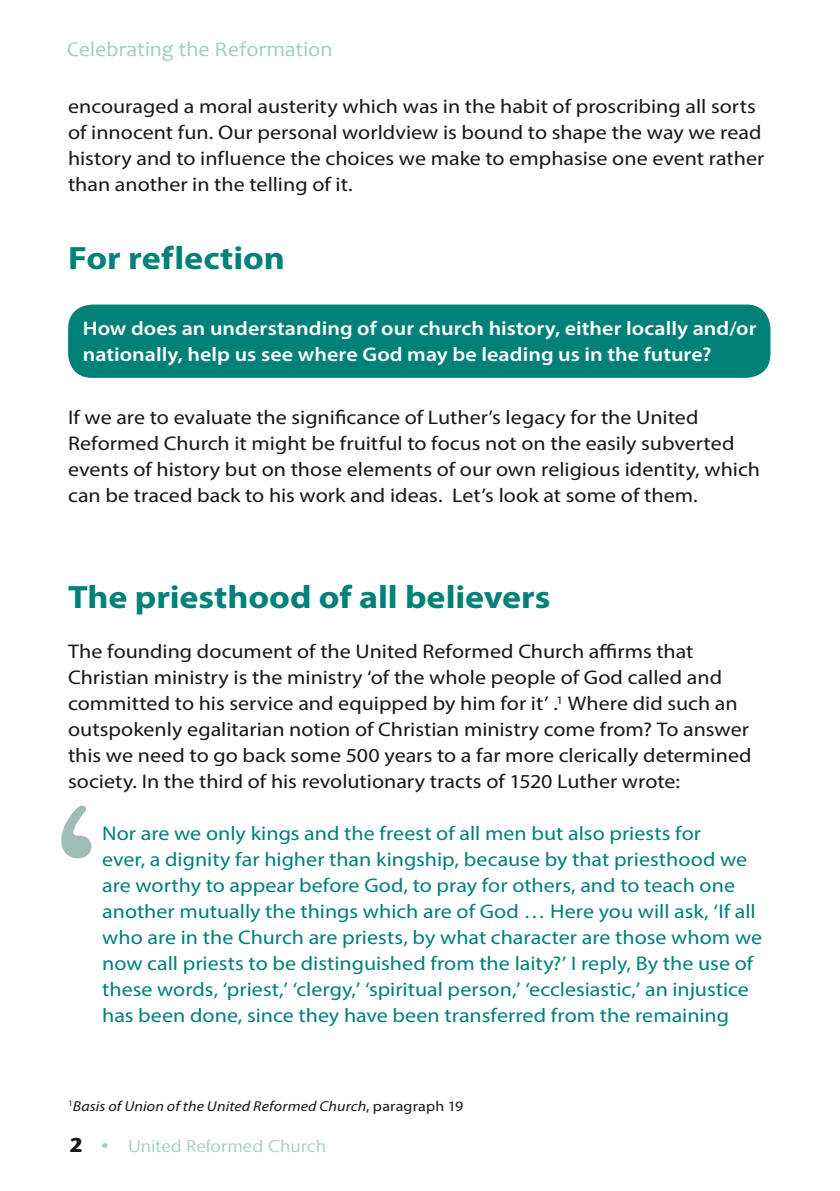
<style>
.page{position:relative;width:840px;height:1191px;background:#fff}
.page>*{position:absolute;margin:0;border:0;box-sizing:border-box;transform-origin:0 0}
.t1{font:180px "American Typewriter";color:#a0bcb7;scale:1.11 1}
.t2{font:700 32.4px "Myriad Pro";letter-spacing:-.005em;color:#008178;scale:1.11 1}
.t3{font:20.8px "Candara";color:#a1cfb8;scale:1.05 1}
.t4{font:19.8px/26px "Myriad Pro";color:#1a171c;scale:1.11 1}
.t5{font:19.8px/26px "Myriad Pro";color:#008178;scale:1.11 1}
.t6{font:600 19.8px/26px "Myriad Pro";letter-spacing:.005em;color:#fff;scale:1.11 1}
.t7{font:17.2px "Stone Sans IIITC Std";color:#a1cfb8;scale:1.05 1}
.t8{font:italic 14.4px "Myriad Pro";letter-spacing:.005em;color:#1a171c;scale:1.11 1}
.s1{font-style:normal}
.s2{font-weight:800;font-size:20px;color:#1a171c}
</style>
<div class="page">
<div style="left:68px;top:304px;width:702px;height:74px;background:#008178;border-radius:24px"></div>
<p class="t3" style="left:67px;top:36px;width:254px">Celebrating the Reformation</p>
<p class="t4" style="left:68px;top:93px;width:628px">encouraged a moral austerity which was in the habit of proscribing all sorts of innocent fun. Our personal worldview is bound to shape the way we read history and to influence the choices we make to emphasise one event rather than another in the telling of it.</p>
<h2 class="t2" style="left:68px;top:237px;width:197px">For reflection</h2>
<p class="t6" style="left:83px;top:315px;width:608px">How does an understanding of our church history, either locally and/or nationally, help us see where God may be leading us in the future?</p>
<p class="t4" style="left:68px;top:404px;width:624px">If we are to evaluate the significance of Luther’s legacy for the United Reformed Church it might be fruitful to focus not on the easily subverted events of history but on those elements of our own religious identity, which can be traced back to his work and ideas. Let’s look at some of them.</p>
<h2 class="t2" style="left:68px;top:576px;width:436px">The priesthood of all believers</h2>
<p class="t4" style="left:68px;top:638px;width:617px">The founding document of the United Reformed Church affirms that Christian ministry is the ministry ‘of the whole people of God called and committed to his service and equipped by him for it’ .<sup>1</sup> Where did such an outspokenly egalitarian notion of Christian ministry come from? To answer this we need to go back some 500 years to a far more clerically determined society. In the third of his revolutionary tracts of 1520 Luther wrote:</p>
<p class="t5" style="left:102px;top:820px;width:595px">Nor are we only kings and the freest of all men but also priests for<br>ever, a dignity far higher than kingship, because by that priesthood we are worthy to appear before God, to pray for others, and to teach one another mutually the things which are of God … Here you will ask, ‘If all who are in the Church are priests, by what character are those whom we now call priests to be distinguished from the laity?’ I reply, By the use of these words, ‘priest,’ ‘clergy,’ ‘spiritual person,’ ‘ecclesiastic,’ an injustice has been done, since they have been transferred from the remaining</p>
<h1 class="t1" style="left:50px;top:734px;width:47px">‘</h1>
<p class="t8" style="left:68px;top:1097px;width:357px"><sup>1</sup>Basis of Union of the United Reformed Church<span class="s1">, paragraph 19</span></p>
<p class="t7" style="left:69px;top:1135px;width:246px"><span class="s2">2</span> • United Reformed Church</p>
</div>
